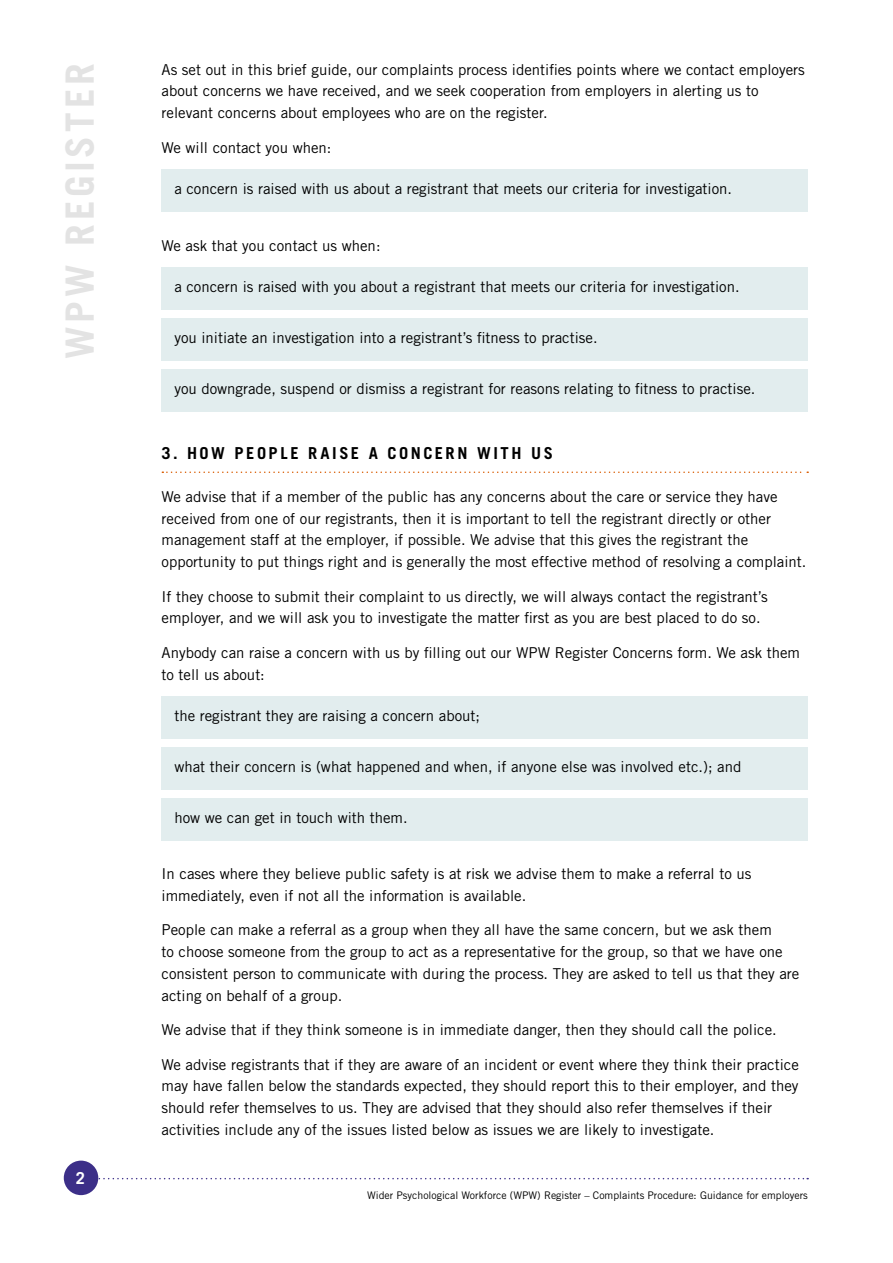
<style>
.page{position:relative;width:893px;height:1263px;background:#fff}
.page>*{position:absolute;margin:0;border:0;box-sizing:border-box;transform-origin:0 0}
.t1{font:700 39px "Trade Gothic LT Std";letter-spacing:.1em;color:#e3e3e3}
.t2{font:700 16.5px "Trade Gothic LT Std";letter-spacing:.155em;color:#000}
.t3{font:700 16.5px "Trade Gothic LT Std";color:#fff}
.t4{font:15px/21.8px "Trade Gothic LT Std";color:#000}
.t5{font:10.5px "Trade Gothic LT Std";color:#000}
</style>
<div class="page">
<svg style="left:98px;top:1178px;width:710px;height:1px"></svg>
<div style="left:64px;top:1160px;width:34px;height:35px;background:#3c2f88;border-radius:50%"></div>
<div style="left:162px;top:169px;width:646px;height:43px;background:#e2edee"></div>
<div style="left:162px;top:267px;width:646px;height:43px;background:#e2edee"></div>
<div style="left:162px;top:318px;width:646px;height:43px;background:#e2edee"></div>
<div style="left:162px;top:369px;width:646px;height:42px;background:#e2edee"></div>
<svg style="left:162px;top:471px;width:646px;height:2px"></svg>
<div style="left:162px;top:696px;width:646px;height:43px;background:#e2edee"></div>
<div style="left:162px;top:747px;width:646px;height:42px;background:#e2edee"></div>
<div style="left:162px;top:798px;width:646px;height:42px;background:#e2edee"></div>
<h1 class="t1" style="left:56px;top:359px;width:297px;rotate:-90deg">WPW REGISTER</h1>
<p class="t3" style="left:76px;top:1168px;width:11px">2</p>
<p class="t4" style="left:162px;top:58px;width:645px">As set out in this brief guide, our complaints process identifies points where we contact employers about concerns we have received, and we seek cooperation from employers in alerting us to relevant concerns about employees who are on the register.</p>
<p class="t4" style="left:162px;top:136px;width:171px">We will contact you when:</p>
<p class="t4" style="left:174px;top:178px;width:559px">a concern is raised with us about a registrant that meets our criteria for investigation.</p>
<p class="t4" style="left:162px;top:234px;width:220px">We ask that you contact us when:</p>
<p class="t4" style="left:174px;top:276px;width:567px">a concern is raised with you about a registrant that meets our criteria for investigation.</p>
<p class="t4" style="left:174px;top:327px;width:425px">you initiate an investigation into a registrant’s fitness to practise.</p>
<p class="t4" style="left:174px;top:377px;width:583px">you downgrade, suspend or dismiss a registrant for reasons relating to fitness to practise.</p>
<p class="t2" style="left:162px;top:443px;width:393px">3. HOW PEOPLE RAISE A CONCERN WITH US</p>
<p class="t4" style="left:162px;top:485px;width:646px">We advise that if a member of the public has any concerns about the care or service they have received from one of our registrants, then it is important to tell the registrant directly or other management staff at the employer, if possible. We advise that this gives the registrant the opportunity to put things right and is generally the most effective method of resolving a complaint.</p>
<p class="t4" style="left:162px;top:585px;width:608px">If they choose to submit their complaint to us directly, we will always contact the registrant’s employer, and we will ask you to investigate the matter first as you are best placed to do so.</p>
<p class="t4" style="left:162px;top:641px;width:640px">Anybody can raise a concern with us by filling out our WPW Register Concerns form. We ask them to tell us about:</p>
<p class="t4" style="left:174px;top:705px;width:307px">the registrant they are raising a concern about;</p>
<p class="t4" style="left:174px;top:755px;width:569px">what their concern is (what happened and when, if anyone else was involved etc.); and</p>
<p class="t4" style="left:174px;top:806px;width:235px">how we can get in touch with them.</p>
<p class="t4" style="left:162px;top:863px;width:591px">In cases where they believe public safety is at risk we advise them to make a referral to us immediately, even if not all the information is available.</p>
<p class="t4" style="left:162px;top:919px;width:639px">People can make a referral as a group when they all have the same concern, but we ask them<br>to choose someone from the group to act as a representative for the group, so that we have one consistent person to communicate with during the process. They are asked to tell us that they are acting on behalf of a group.</p>
<p class="t4" style="left:162px;top:1019px;width:617px">We advise that if they think someone is in immediate danger, then they should call the police.</p>
<p class="t4" style="left:162px;top:1053px;width:639px">We advise registrants that if they are aware of an incident or event where they think their practice may have fallen below the standards expected, they should report this to their employer, and they should refer themselves to us. They are advised that they should also refer themselves if their activities include any of the issues listed below as issues we are likely to investigate.</p>
<p class="t5" style="left:367px;top:1189px;width:442px">Wider Psychological Workforce (WPW) Register – Complaints Procedure: Guidance for employers</p>
</div>
